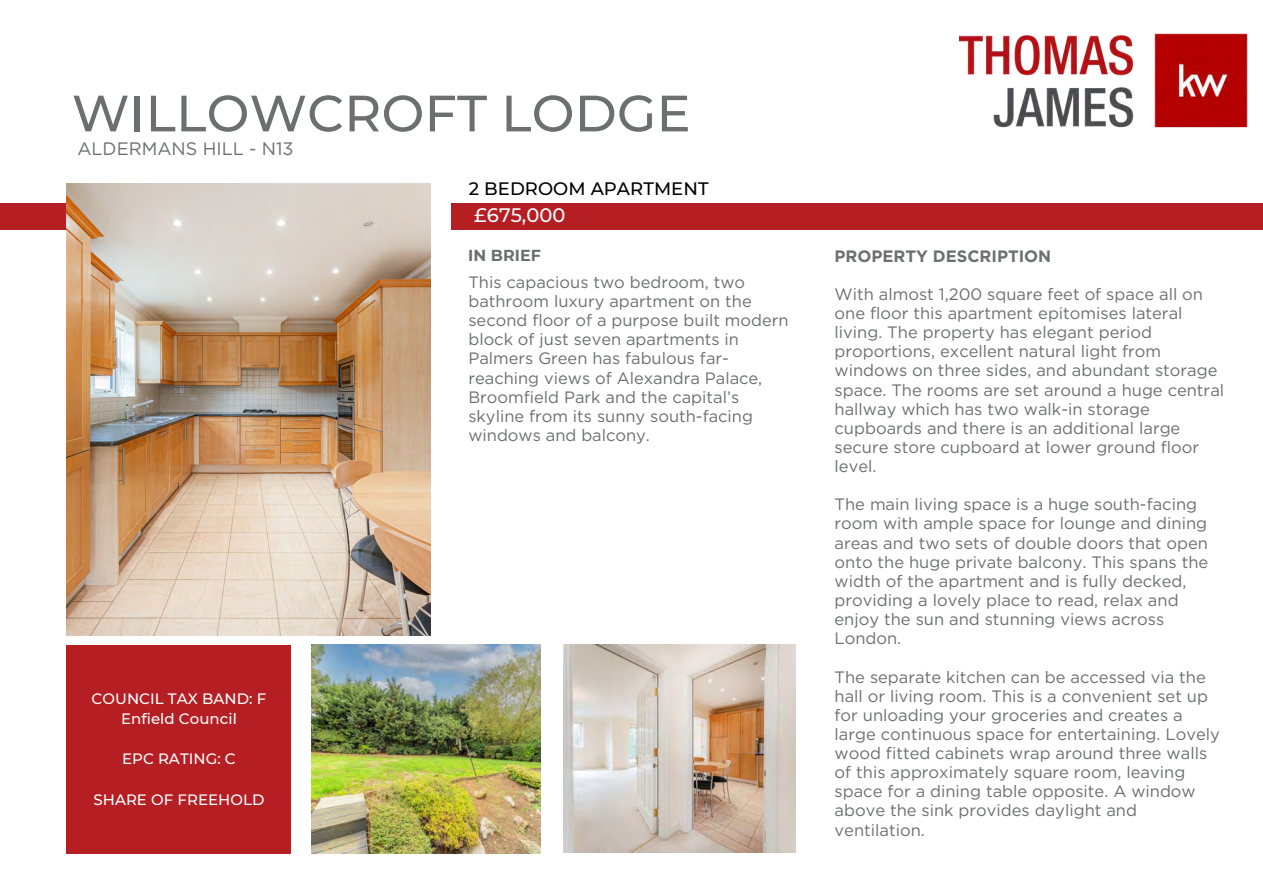
<style>
.page{position:relative;width:1263px;height:894px;background:#fff}
.page>*{position:absolute;margin:0;border:0;box-sizing:border-box;transform-origin:0 0}
.t1{font:500 51px "Montserrat";letter-spacing:.005em;color:#6d6e70}
.t2{font:500 19.5px "Montserrat";letter-spacing:.005em;color:#fff}
.t3{font:500 18px "Montserrat";letter-spacing:.005em;color:#000}
.t4{font:18px "Gotham";color:#6d6e70}
.t5{font:16.5px/19px "Gotham";color:#6d6e70}
.t6{font:700 16.5px "Gotham";color:#6d6e70}
.t7{font:700 15.9px "Montserrat";letter-spacing:.005em;color:#6d6e70}
.t8{font:500 15px/20.2px "Montserrat";letter-spacing:.005em;color:#fff;text-align:center}
</style>
<div class="page">
<div style="left:0;top:203px;width:1262px;height:26px;background:#b51f24"></div>
<div style="left:67px;top:159px;width:384px;height:455px;background:#fff"></div>
<img style="left:959px;top:33px;width:289px;height:95px">
<img style="left:67px;top:183px;width:363px;height:452px">
<img style="left:311px;top:644px;width:230px;height:209px">
<img style="left:564px;top:644px;width:231px;height:208px">
<div style="left:67px;top:645px;width:224px;height:208px;background:#b51f24"></div>
<p class="t1" style="left:72px;top:82px;width:620px">WILLOWCROFT LODGE</p>
<p class="t4" style="left:77px;top:138px;width:218px">ALDERMANS HILL - N13</p>
<p class="t3" style="left:469px;top:178px;width:241px">2 BEDROOM APARTMENT</p>
<p class="t2" style="left:474px;top:203px;width:93px">£675,000</p>
<p class="t7" style="left:468px;top:246px;width:74px">IN BRIEF</p>
<p class="t8" style="left:92px;top:688px;width:176px">COUNCIL TAX BAND: F<br>Enfield Council</p>
<p class="t8" style="left:122px;top:748px;width:115px">EPC RATING: C</p>
<p class="t8" style="left:93px;top:789px;width:173px">SHARE OF FREEHOLD</p>
<p class="t5" style="left:468px;top:272px;width:322px">This capacious two bedroom, two bathroom luxury apartment on the second floor of a purpose built modern block of just seven apartments in<br>Palmers Green has fabulous far&shy;reaching views of Alexandra Palace,<br>Broomfield Park and the capital’s skyline from its sunny south-facing windows and balcony.</p>
<p class="t6" style="left:834px;top:246px;width:218px">PROPERTY DESCRIPTION</p>
<p class="t5" style="left:834px;top:284px;width:391px">With almost 1,200 square feet of space all on one floor this apartment epitomises lateral living. The property has elegant period proportions, excellent natural light from windows on three sides, and abundant storage space. The rooms are set around a huge central hallway which has two walk-in storage cupboards and there is an additional large secure store cupboard at lower ground floor level.</p>
<p class="t5" style="left:834px;top:494px;width:375px">The main living space is a huge south-facing room with ample space for lounge and dining areas and two sets of double doors that open onto the huge private balcony. This spans the width of the apartment and is fully decked, providing a lovely place to read, relax and enjoy the sun and stunning views across London.</p>
<p class="t5" style="left:834px;top:667px;width:387px">The separate kitchen can be accessed via the hall or living room. This is a convenient set up for unloading your groceries and creates a large continuous space for entertaining. Lovely wood fitted cabinets wrap around three walls of this approximately square room, leaving space for a dining table opposite. A window above the sink provides daylight and ventilation.</p>
</div>
